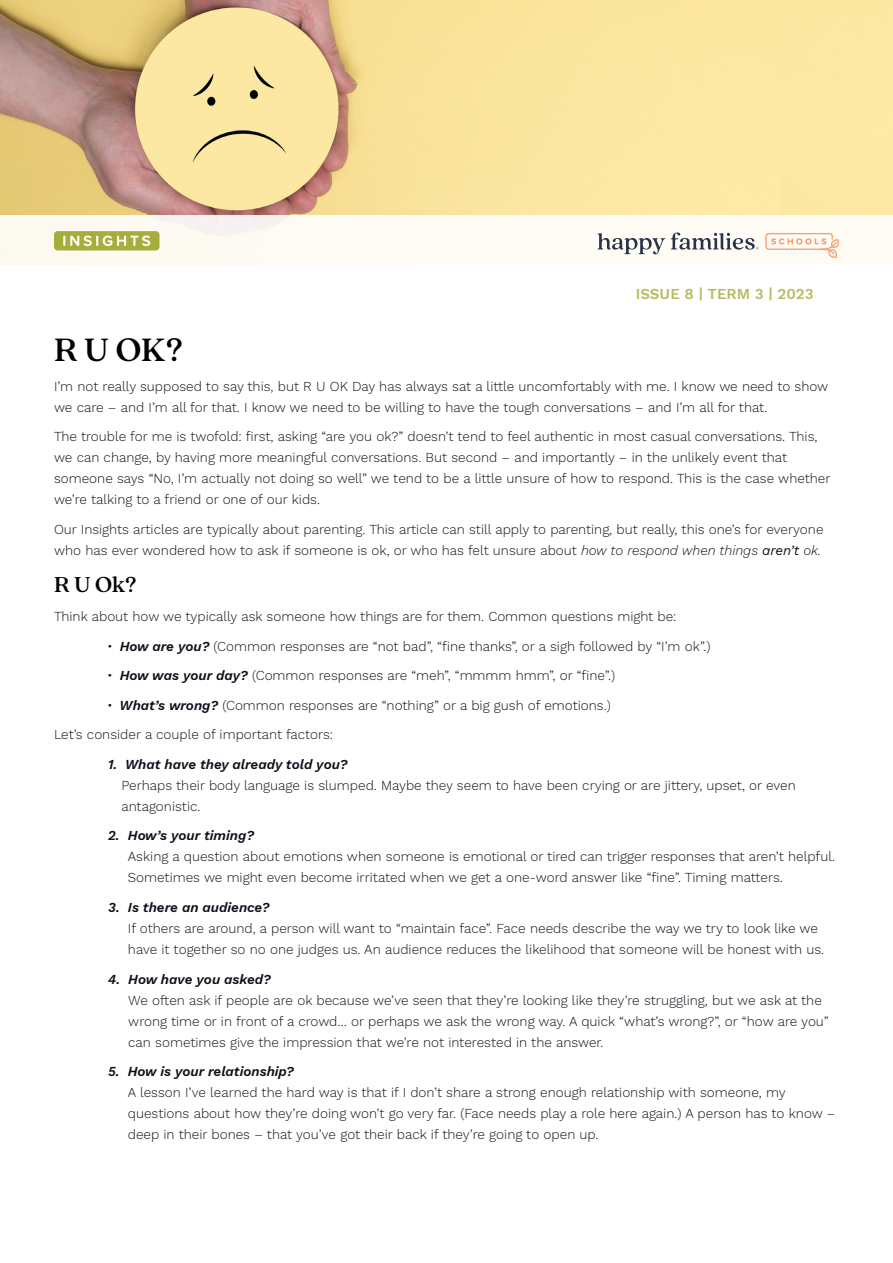
<style>
.page{position:relative;width:893px;height:1263px;background:#fff}
.page>*{position:absolute;margin:0;border:0;box-sizing:border-box;transform-origin:0 0}
.t1{font:500 36px "Quincy CF";color:#000}
.t2{font:500 24px "Quincy CF";color:#000}
.t3{font:600 15px "Work Sans";color:#b7bd64}
.t4{font:300 13.5px/21px "Work Sans";color:#0e101a}
.t5{font:italic 600 13.5px "Work Sans";color:#0e101a}
.s1{font-style:italic}
.s2{font-weight:400;font-style:italic}
.s3{font-weight:700}
.s4{font-weight:600;font-style:italic}
</style>
<div class="page">
<img style="left:0;top:0;width:781px;height:215px">
<div style="left:0;top:215px;width:893px;height:49px;background:#fefcf4"></div>
<svg style="left:597px;top:233px;width:68px;height:21px"></svg>
<svg style="left:671px;top:232px;width:88px;height:18px"></svg>
<svg style="left:765px;top:233px;width:74px;height:25px"></svg>
<svg style="left:54px;top:231px;width:105px;height:19px;background:#b4ba5d"></svg>
<p class="t3" style="left:636px;top:285px;width:179px">ISSUE 8 | TERM 3 | 2023</p>
<h1 class="t1" style="left:54px;top:329px;width:131px">R U OK?</h1>
<p class="t4" style="left:54px;top:376px;width:776px">I’m not really supposed to say this, but R U OK Day has always sat a little uncomfortably with me. I know we need to show we care – and I’m all for that. I know we need to be willing to have the tough conversations – and I’m all for that.</p>
<p class="t4" style="left:54px;top:427px;width:778px">The trouble for me is twofold: first, asking “are you ok?” doesn’t tend to feel authentic in most casual conversations. This, we can change, by having more meaningful conversations. But second – and importantly – in the unlikely event that someone says “No, I’m actually not doing so well” we tend to be a little unsure of how to respond. This is the case whether we’re talking to a friend or one of our kids.</p>
<p class="t4" style="left:54px;top:519px;width:771px">Our Insights articles are typically about parenting. This article can still apply to parenting, but really, this one’s for everyone who has ever wondered how to ask if someone is ok, or who has felt unsure about <span class="s1">how to respond when things</span> <span class="s2">aren’t</span> <span class="s1">ok.</span></p>
<h2 class="t2" style="left:54px;top:570px;width:84px">R U Ok?</h2>
<p class="t4" style="left:54px;top:607px;width:624px">Think about how we typically ask someone how things are for them. Common questions might be:</p>
<p class="t4" style="left:108px;top:636px;width:604px"><span class="s3">∙</span> <span class="s4">How are you?</span> (Common responses are “not bad”, “fine thanks”, or a sigh followed by “I’m ok”.)</p>
<p class="t4" style="left:108px;top:666px;width:509px"><span class="s3">∙</span> <span class="s4">How was your day?</span> (Common responses are “meh”, “mmmm hmm”, or “fine”.)</p>
<p class="t4" style="left:108px;top:695px;width:504px"><span class="s3">∙</span> <span class="s4">What’s wrong?</span> (Common responses are “nothing” or a big gush of emotions.)</p>
<p class="t4" style="left:54px;top:725px;width:281px">Let’s consider a couple of important factors:</p>
<p class="t5" style="left:108px;top:754px;width:241px">1. What have they already told you?</p>
<p class="t4" style="left:121px;top:775px;width:676px">Perhaps their body language is slumped. Maybe they seem to have been crying or are jittery, upset, or even antagonistic.</p>
<p class="t5" style="left:108px;top:826px;width:148px">2. How’s your timing?</p>
<p class="t4" style="left:128px;top:847px;width:709px">Asking a question about emotions when someone is emotional or tired can trigger responses that aren’t helpful.<br>Sometimes we might even become irritated when we get a one-word answer like “fine”. Timing matters.</p>
<p class="t5" style="left:108px;top:897px;width:163px">3. Is there an audience?</p>
<p class="t4" style="left:128px;top:918px;width:698px">If others are around, a person will want to “maintain face”. Face needs describe the way we try to look like we have it together so no one judges us. An audience reduces the likelihood that someone will be honest with us.</p>
<p class="t5" style="left:108px;top:969px;width:165px">4. How have you asked?</p>
<p class="t4" style="left:128px;top:990px;width:702px">We often ask if people are ok because we’ve seen that they’re looking like they’re struggling, but we ask at the wrong time or in front of a crowd… or perhaps we ask the wrong way. A quick “what’s wrong?”, or “how are you” can sometimes give the impression that we’re not interested in the answer.</p>
<p class="t5" style="left:108px;top:1061px;width:188px">5. How is your relationship?</p>
<p class="t4" style="left:128px;top:1082px;width:709px">A lesson I’ve learned the hard way is that if I don’t share a strong enough relationship with someone, my questions about how they’re doing won’t go very far. (Face needs play a role here again.) A person has to know – deep in their bones – that you’ve got their back if they’re going to open up.</p>
</div>
